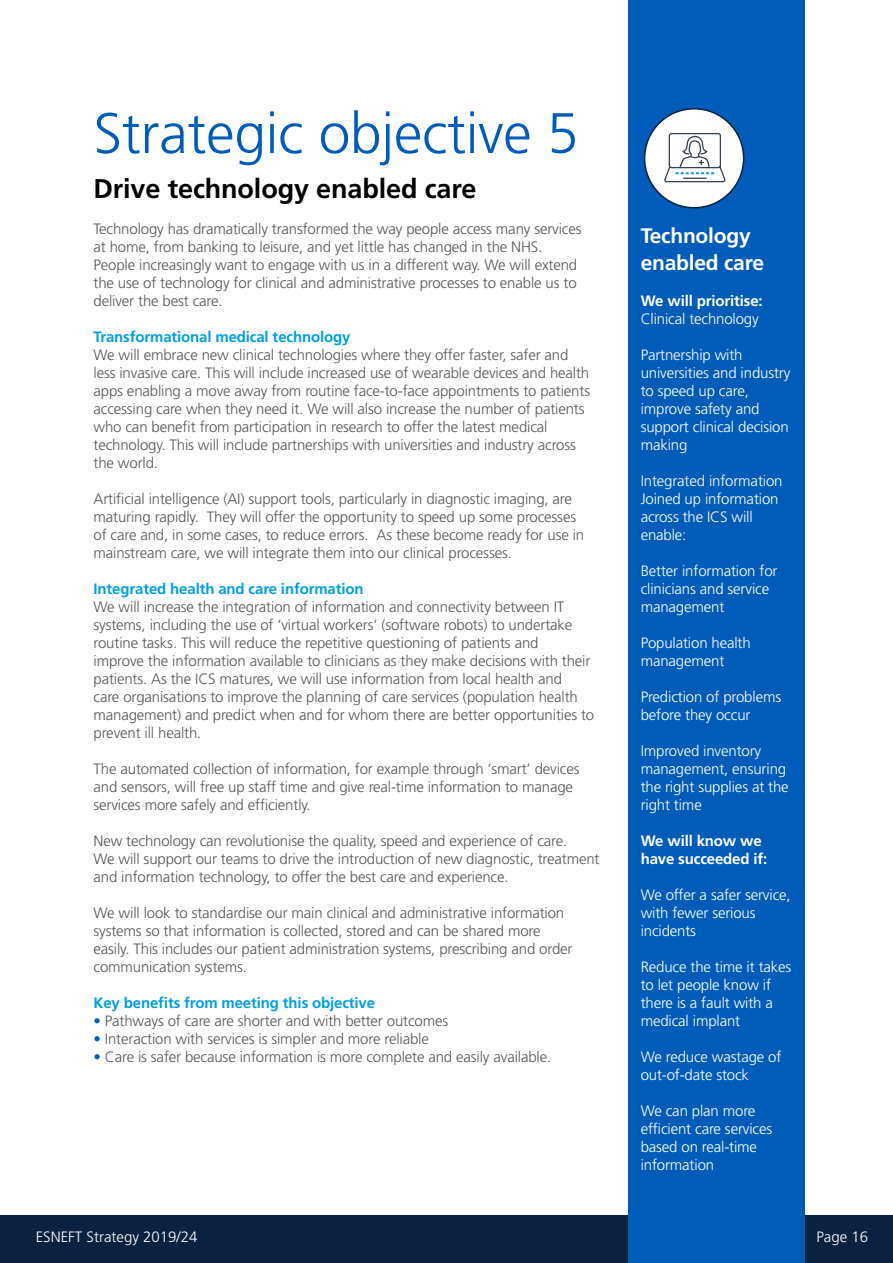
<style>
.page{position:relative;width:893px;height:1263px;background:#fff}
.page>*{position:absolute;margin:0;border:0;box-sizing:border-box;transform-origin:0 0}
.t1{font:300 57px "Frutiger";letter-spacing:-.005em;color:#005cb9}
.t2{font:700 27px "Frutiger";letter-spacing:-.005em;color:#000}
.t3{font:700 21px/27px "Frutiger";letter-spacing:-.01em;color:#fff}
.t4{font:300 15px/18px "Frutiger";letter-spacing:-.01em;color:#575756}
.t5{font:300 15px/18px "Frutiger";letter-spacing:-.01em;color:#fff}
.t6{font:700 15px "Frutiger";letter-spacing:-.01em;color:#009fe3}
.t7{font:700 15px/18px "Frutiger";letter-spacing:-.01em;color:#fff}
.s1{color:#005cb9}
</style>
<div class="page">
<div style="left:0;top:1215px;width:893px;height:48px;background:#0a2240"></div>
<div style="left:628px;top:0;width:177px;height:1263px;background:#005cb9"></div>
<div style="left:645px;top:109px;width:99px;height:99px;background:#fff;border-radius:50%"></div>
<div style="left:644px;top:108px;width:100px;height:101px;border:2px solid #0a2240;border-radius:50%"></div>
<svg style="left:664px;top:133px;width:61px;height:50px"></svg>
<h1 class="t1" style="left:94px;top:101px;width:487px">Strategic objective 5</h1>
<h2 class="t2" style="left:94px;top:173px;width:384px">Drive technology enabled care</h2>
<p class="t4" style="left:94px;top:220px;width:490px">Technology has dramatically transformed the way people access many services at home, from banking to leisure, and yet little has changed in the NHS.<br>People increasingly want to engage with us in a different way. We will extend the use of technology for clinical and administrative processes to enable us to deliver the best care.</p>
<p class="t6" style="left:94px;top:328px;width:258px">Transformational medical technology</p>
<p class="t4" style="left:94px;top:346px;width:498px">We will embrace new clinical technologies where they offer faster, safer and less invasive care. This will include increased use of wearable devices and health apps enabling a move away from routine face-to-face appointments to patients accessing care when they need it. We will also increase the number of patients who can benefit from participation in research to offer the latest medical technology. This will include partnerships with universities and industry across the world.</p>
<p class="t4" style="left:94px;top:490px;width:492px">Artificial intelligence (AI) support tools, particularly in diagnostic imaging, are maturing rapidly. They will offer the opportunity to speed up some processes of care and, in some cases, to reduce errors. As these become ready for use in mainstream care, we will integrate them into our clinical processes.</p>
<p class="t6" style="left:94px;top:580px;width:272px">Integrated health and care information</p>
<p class="t4" style="left:94px;top:598px;width:502px">We will increase the integration of information and connectivity between IT systems, including the use of ‘virtual workers’ (software robots) to undertake routine tasks. This will reduce the repetitive questioning of patients and<br>improve the information available to clinicians as they make decisions with their patients. As the ICS matures, we will use information from local health and<br>care organisations to improve the planning of care services (population health management) and predict when and for whom there are better opportunities to prevent ill health.</p>
<p class="t4" style="left:94px;top:760px;width:488px">The automated collection of information, for example through ‘smart’ devices and sensors, will free up staff time and give real-time information to manage services more safely and efficiently.</p>
<p class="t4" style="left:94px;top:832px;width:508px">New technology can revolutionise the quality, speed and experience of care.<br>We will support our teams to drive the introduction of new diagnostic, treatment and information technology, to offer the best care and experience.</p>
<p class="t4" style="left:94px;top:904px;width:480px">We will look to standardise our main clinical and administrative information systems so that information is collected, stored and can be shared more easily. This includes our patient administration systems, prescribing and order communication systems.</p>
<p class="t6" style="left:94px;top:994px;width:283px">Key benefits from meeting this objective</p>
<p class="t4" style="left:94px;top:1012px;width:356px"><span class="s1">•</span> Pathways of care are shorter and with better outcomes</p>
<p class="t4" style="left:94px;top:1030px;width:337px"><span class="s1">•</span> Interaction with services is simpler and more reliable</p>
<p class="t4" style="left:94px;top:1048px;width:459px"><span class="s1">•</span> Care is safer because information is more complete and easily available.</p>
<h3 class="t3" style="left:641px;top:222px;width:125px">Technology enabled care</h3>
<p class="t7" style="left:641px;top:292px;width:124px">We will prioritise:</p>
<p class="t5" style="left:641px;top:310px;width:120px">Clinical technology</p>
<p class="t5" style="left:641px;top:346px;width:151px">Partnership with universities and industry to speed up care, improve safety and support clinical decision making</p>
<p class="t5" style="left:641px;top:472px;width:143px">Integrated information<br>Joined up information across the ICS will enable:</p>
<p class="t5" style="left:641px;top:562px;width:138px">Better information for clinicians and service management</p>
<p class="t5" style="left:641px;top:634px;width:112px">Population health management</p>
<p class="t5" style="left:641px;top:688px;width:142px">Prediction of problems before they occur</p>
<p class="t5" style="left:641px;top:742px;width:150px">Improved inventory management, ensuring the right supplies at the right time</p>
<p class="t7" style="left:641px;top:832px;width:128px">We will know we have succeeded if:</p>
<p class="t5" style="left:641px;top:886px;width:152px">We offer a safer service, with fewer serious incidents</p>
<p class="t5" style="left:641px;top:958px;width:152px">Reduce the time it takes to let people know if there is a fault with a medical implant</p>
<p class="t5" style="left:641px;top:1048px;width:142px">We reduce wastage of out-of-date stock</p>
<p class="t5" style="left:641px;top:1102px;width:133px">We can plan more efficient care services based on real-time information</p>
<p class="t5" style="left:36px;top:1228px;width:163px">ESNEFT Strategy 2019/24</p>
<p class="t5" style="left:816px;top:1228px;width:53px">Page 16</p>
</div>
